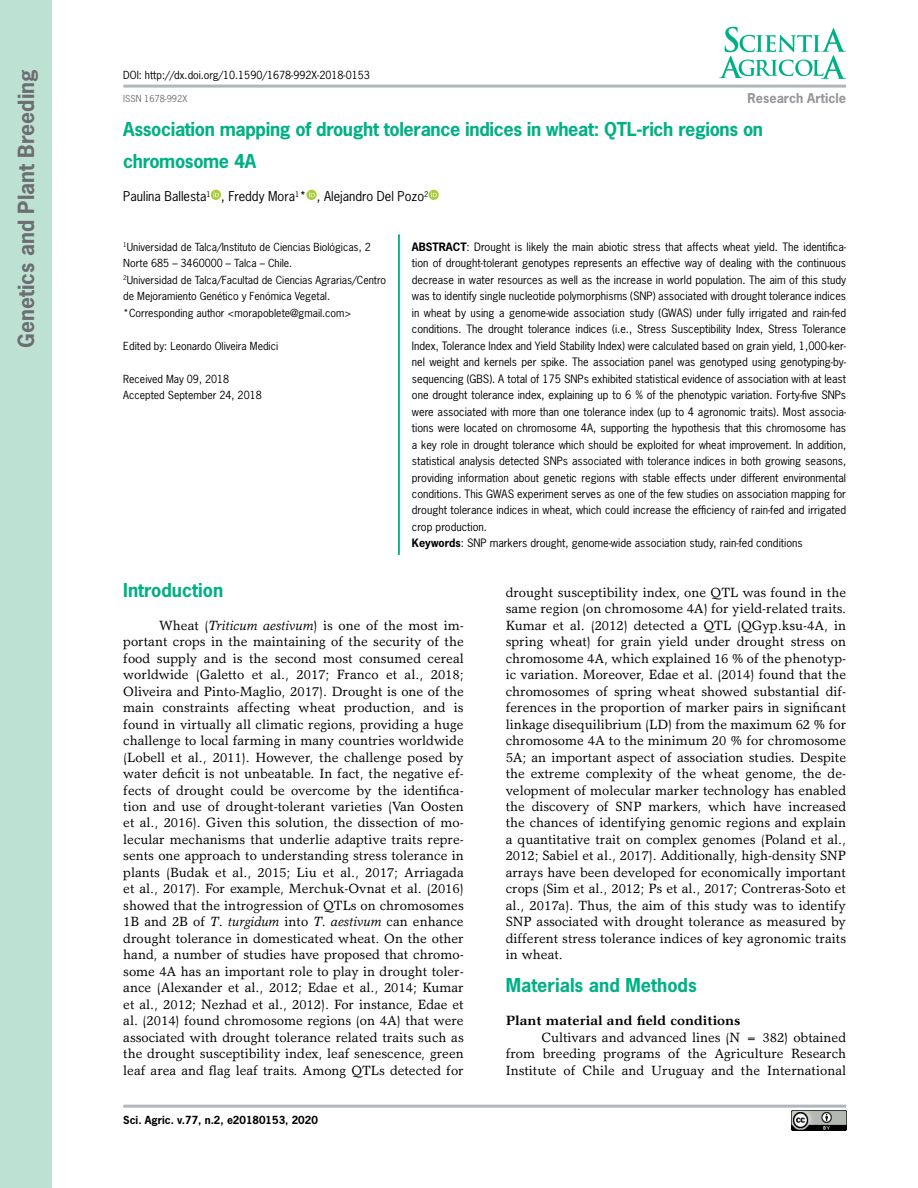
<style>
.page{position:relative;width:918px;height:1188px;background:#fff}
.page>*{position:absolute;margin:0;border:0;box-sizing:border-box;transform-origin:0 0}
.t1{font:700 21px "News Gothic";color:#6d6e71}
.t2{font:700 18px "News Gothic";letter-spacing:-.02em;color:#00b085}
.t3{font:700 18px "News Gothic";color:#00b085}
.t4{font:13.5px/16.5px "Garth Graphic";color:#000;text-align:justify}
.t5{font:700 13.5px "Garth Graphic";color:#000}
.t6{font:12.75px "News Gothic";color:#000}
.t7{font:700 12.75px "News Gothic";color:#939598}
.t8{font:10.8px/16.5px "News Gothic";color:#000}
.t9{font:10.5px/16.5px "News Gothic";color:#000}
.t10{font:700 10.5px "News Gothic";color:#000}
.t11{font:9px "News Gothic";color:#6d6e71}
.s1{font-weight:700}
.s2{font-style:italic}
</style>
<div class="page">
<svg style="left:719px;top:27px;width:127px;height:52px"></svg>
<div style="left:0;top:0;width:51px;height:1188px;background:#bde2d4"></div>
<hr style="left:123px;top:85px;width:723px;height:3px;background:#b0b7bb">
<hr style="left:123px;top:1105px;width:723px;height:3px;background:#b0b7bb">
<img style="left:791px;top:1111px;width:55px;height:19px">
<svg style="left:211px;top:190px;width:10px;height:10px"></svg>
<svg style="left:214px;top:192px;width:5px;height:5px"></svg>
<svg style="left:306px;top:190px;width:11px;height:10px"></svg>
<svg style="left:309px;top:192px;width:6px;height:5px"></svg>
<svg style="left:429px;top:190px;width:10px;height:10px"></svg>
<svg style="left:431px;top:192px;width:6px;height:5px"></svg>
<hr style="left:398px;top:234px;width:2px;height:321px;background:#00b085">
<h1 class="t1" style="left:12px;top:348px;width:279px;rotate:-90deg">Genetics and Plant Breeding</h1>
<p class="t9" style="left:123px;top:66px;width:248px">DOI: http://dx.doi.org/10.1590/1678-992X-2018-0153</p>
<p class="t11" style="left:123px;top:93px;width:65px">ISSN 1678-992X</p>
<p class="t7" style="left:748px;top:89px;width:100px">Research Article</p>
<h2 class="t2" style="left:123px;top:117px;width:641px">Association mapping of drought tolerance indices in wheat: QTL-rich regions on</h2>
<h2 class="t2" style="left:123px;top:150px;width:135px">chromosome 4A</h2>
<p class="t6" style="left:123px;top:188px;width:307px">Paulina Ballesta<sup>1</sup> , Freddy Mora<sup>1</sup>* , Alejandro Del Pozo<sup>2</sup></p>
<p class="t9" style="left:123px;top:239px;width:264px"><sup>1</sup>Universidad de Talca/Instituto de Ciencias Biológicas, 2<br>Norte 685 – 3460000 – Talca – Chile.<br><sup>2</sup>Universidad de Talca/Facultad de Ciencias Agrarias/Centro de Mejoramiento Genético y Fenómica Vegetal. *Corresponding author &lt;morapoblete@gmail.com&gt;</p>
<p class="t9" style="left:123px;top:337px;width:156px">Edited by: Leonardo Oliveira Medici</p>
<p class="t9" style="left:123px;top:370px;width:140px">Received May 09, 2018<br>Accepted September 24, 2018</p>
<p class="t8" style="left:412px;top:238px;width:436px"><span class="s1">ABSTRACT</span>: Drought is likely the main abiotic stress that affects wheat yield. The identifica&shy;tion of drought-tolerant genotypes represents an effective way of dealing with the continuous decrease in water resources as well as the increase in world population. The aim of this study was to identify single nucleotide polymorphisms (SNP) associated with drought tolerance indices in wheat by using a genome-wide association study (GWAS) under fully irrigated and rain-fed conditions. The drought tolerance indices (i.e., Stress Susceptibility Index, Stress Tolerance Index, Tolerance Index and Yield Stability Index) were calculated based on grain yield, 1,000-ker&shy;nel weight and kernels per spike. The association panel was genotyped using genotyping-by&shy;sequencing (GBS). A total of 175 SNPs exhibited statistical evidence of association with at least one drought tolerance index, explaining up to 6 % of the phenotypic variation. Forty-five SNPs were associated with more than one tolerance index (up to 4 agronomic traits). Most associa&shy;tions were located on chromosome 4A, supporting the hypothesis that this chromosome has a key role in drought tolerance which should be exploited for wheat improvement. In addition, statistical analysis detected SNPs associated with tolerance indices in both growing seasons, providing information about genetic regions with stable effects under different environmental conditions. This GWAS experiment serves as one of the few studies on association mapping for drought tolerance indices in wheat, which could increase the efficiency of rain-fed and irrigated crop production.<br><span class="s1">Keywords</span>: SNP markers drought, genome-wide association study, rain-fed conditions</p>
<h2 class="t3" style="left:123px;top:578px;width:101px">Introduction</h2>
<p class="t4" style="left:123px;top:617px;width:342px;text-indent:36px">Wheat (<span class="s2">Triticum aestivum</span>) is one of the most im&shy;portant crops in the maintaining of the security of the food supply and is the second most consumed cereal worldwide (Galetto et al., 2017; Franco et al., 2018; Oliveira and Pinto-Maglio, 2017). Drought is one of the main constraints affecting wheat production, and is found in virtually all climatic regions, providing a huge challenge to local farming in many countries worldwide (Lobell et al., 2011). However, the challenge posed by water deficit is not unbeatable. In fact, the negative ef&shy;fects of drought could be overcome by the identifica&shy;tion and use of drought-tolerant varieties (Van Oosten et al., 2016). Given this solution, the dissection of mo&shy;lecular mechanisms that underlie adaptive traits repre&shy;sents one approach to understanding stress tolerance in plants (Budak et al., 2015; Liu et al., 2017; Arriagada et al., 2017). For example, Merchuk-Ovnat et al. (2016) showed that the introgression of QTLs on chromosomes 1B and 2B of <span class="s2">T</span>. <span class="s2">turgidum</span> into <span class="s2">T</span>. <span class="s2">aestivum</span> can enhance drought tolerance in domesticated wheat. On the other hand, a number of studies have proposed that chromo&shy;some 4A has an important role to play in drought toler&shy;ance (Alexander et al., 2012; Edae et al., 2014; Kumar et al., 2012; Nezhad et al., 2012). For instance, Edae et al. (2014) found chromosome regions (on 4A) that were associated with drought tolerance related traits such as the drought susceptibility index, leaf senescence, green leaf area and flag leaf traits. Among QTLs detected for</p>
<p class="t10" style="left:123px;top:1113px;width:196px">Sci. Agric. v.77, n.2, e20180153, 2020</p>
<p class="t4" style="left:506px;top:584px;width:342px">drought susceptibility index, one QTL was found in the same region (on chromosome 4A) for yield-related traits.<br>Kumar et al. (2012) detected a QTL (QGyp.ksu-4A, in spring wheat) for grain yield under drought stress on chromosome 4A, which explained 16 % of the phenotyp&shy;ic variation. Moreover, Edae et al. (2014) found that the chromosomes of spring wheat showed substantial dif&shy;ferences in the proportion of marker pairs in significant linkage disequilibrium (LD) from the maximum 62 % for chromosome 4A to the minimum 20 % for chromosome 5A; an important aspect of association studies. Despite the extreme complexity of the wheat genome, the de&shy;velopment of molecular marker technology has enabled the discovery of SNP markers, which have increased the chances of identifying genomic regions and explain a quantitative trait on complex genomes (Poland et al., 2012; Sabiel et al., 2017). Additionally, high-density SNP arrays have been developed for economically important crops (Sim et al., 2012; Ps et al., 2017; Contreras-Soto et al., 2017a). Thus, the aim of this study was to identify SNP associated with drought tolerance as measured by different stress tolerance indices of key agronomic traits in wheat.</p>
<h2 class="t3" style="left:506px;top:974px;width:193px">Materials and Methods</h2>
<p class="t5" style="left:506px;top:1012px;width:236px">Plant material and field conditions</p>
<p class="t4" style="left:506px;top:1029px;width:342px;text-indent:36px">Cultivars and advanced lines (N = 382) obtained from breeding programs of the Agriculture Research Institute of Chile and Uruguay and the International</p>
</div>
